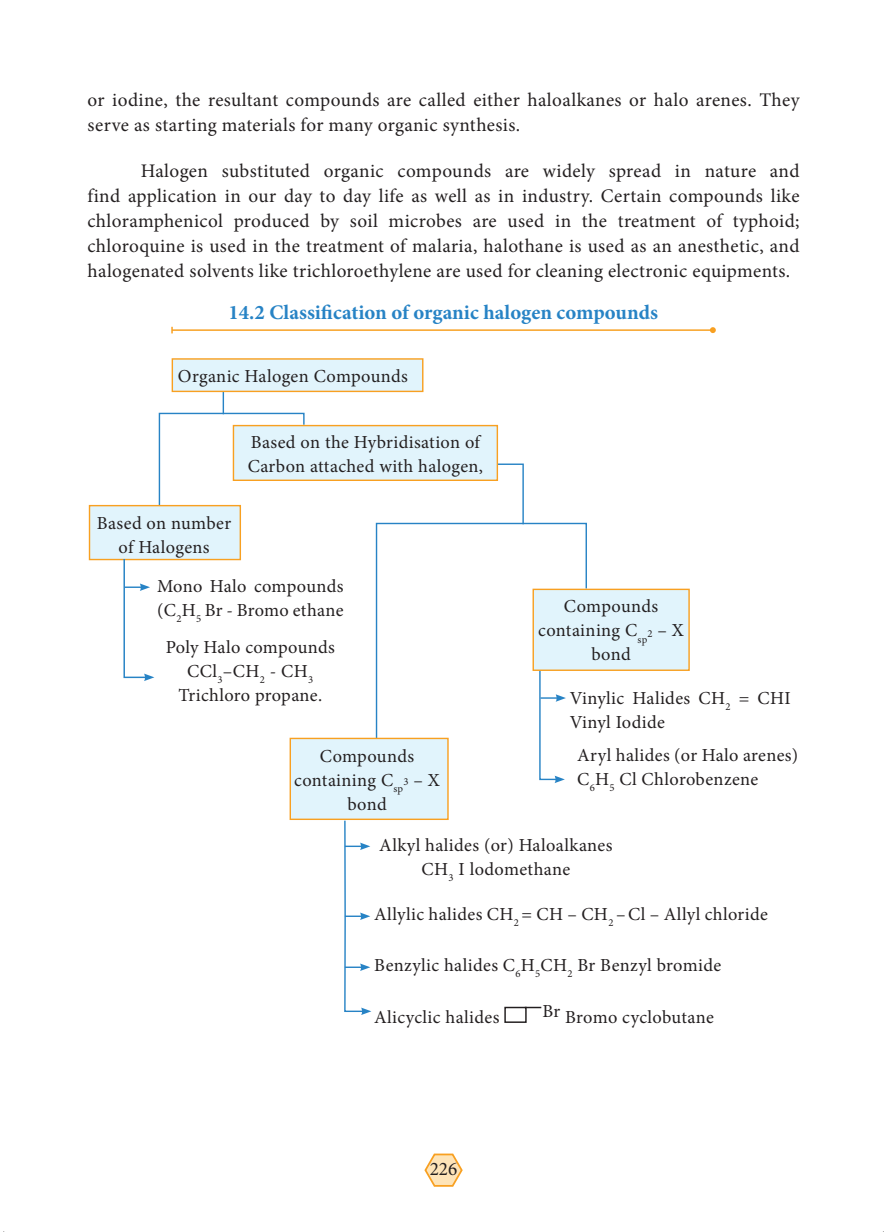
<style>
.page{position:relative;width:891px;height:1232px;background:#fff}
.page>*{position:absolute;margin:0;border:0;box-sizing:border-box;transform-origin:0 0}
.t1{font:700 20.7px "Minion Pro";color:#2783c5}
.t2{font:19.2px/25px "Minion Pro";letter-spacing:.02em;color:#231f20}
.t3{font:18.3px/24px "Minion Pro";letter-spacing:.02em;color:#231f20;text-align:center}
.s1{font-size:10.65px}
</style>
<div class="page">
<svg style="left:424px;top:1153px;width:39px;height:34px"></svg>
<hr style="left:172px;top:329px;width:541px;height:2px;background:#f8a021">
<svg style="left:710px;top:327px;width:6px;height:6px"></svg>
<svg style="left:158px;top:391px;width:147px;height:114px"></svg>
<div style="left:89px;top:505px;width:152px;height:55px;background:#e1f4fc;border:1px solid #f8a021"></div>
<svg style="left:123px;top:558px;width:31px;height:123px"></svg>
<svg style="left:498px;top:463px;width:26px;height:59px"></svg>
<svg style="left:375px;top:522px;width:212px;height:215px"></svg>
<div style="left:290px;top:737px;width:159px;height:83px;background:#e1f4fc;border:1px solid #f8a021"></div>
<div style="left:532px;top:588px;width:158px;height:83px;background:#e1f4fc;border:1px solid #f8a021"></div>
<div style="left:504px;top:1006px;width:23px;height:17px;border:1px solid #231f20"></div>
<svg style="left:525px;top:1006px;width:16px;height:2px"></svg>
<svg style="left:538px;top:669px;width:28px;height:114px"></svg>
<svg style="left:343px;top:819px;width:28px;height:196px"></svg>
<div style="left:172px;top:358px;width:251px;height:34px;background:#e1f4fc;border:1px solid #f8a021"></div>
<div style="left:233px;top:425px;width:265px;height:56px;background:#e1f4fc;border:1px solid #f8a021"></div>
<p class="t2" style="left:88px;top:87px;width:714px">or iodine, the resultant compounds are called either haloalkanes or halo arenes. They serve as starting materials for many organic synthesis.</p>
<p class="t2" style="left:88px;top:158px;width:713px;text-align:justify;text-indent:53px">Halogen substituted organic compounds are widely spread in nature and find application in our day to day life as well as in industry. Certain compounds like chloramphenicol produced by soil microbes are used in the treatment of typhoid; chloroquine is used in the treatment of malaria, halothane is used as an anesthetic, and halogenated solvents like trichloroethylene are used for cleaning electronic equipments.</p>
<p class="t1" style="left:229px;top:297px;width:431px">14.2 Classification of organic halogen compounds</p>
<p class="t3" style="left:178px;top:364px;width:231px">Organic Halogen Compounds</p>
<p class="t3" style="left:248px;top:430px;width:237px;text-align:left">Based on the Hybridisation of<br>Carbon attached with halogen,</p>
<p class="t3" style="left:97px;top:511px;width:136px">Based on number of Halogens</p>
<p class="t3" style="left:157px;top:574px;width:188px;text-align:left">Mono Halo compounds (C<sub>2</sub>H<sub>5</sub> Br - Bromo ethane</p>
<p class="t3" style="left:166px;top:635px;width:171px">Poly Halo compounds<br>CCl<sub>3</sub>–CH<sub>2</sub> - CH<sub>3<br></sub>Trichloro propane.</p>
<p class="t3" style="left:294px;top:744px;width:147px">Compounds containing C<sub>sp</sub><span class="s1">3</span> – X bond</p>
<p class="t3" style="left:538px;top:595px;width:147px">Compounds containing C<sub>sp</sub><span class="s1">2</span> – X bond</p>
<p class="t3" style="left:570px;top:686px;width:223px;text-align:left">Vinylic Halides CH<sub>2</sub> = CHI<br>Vinyl Iodide</p>
<p class="t3" style="left:577px;top:743px;width:223px;text-align:left">Aryl halides (or Halo arenes)<br>C<sub>6</sub>H<sub>5</sub> Cl Chlorobenzene</p>
<p class="t3" style="left:379px;top:833px;width:235px">Alkyl halides (or) Haloalkanes</p>
<p class="t3" style="left:422px;top:857px;width:150px">CH<sub>3</sub> I lodomethane</p>
<p class="t3" style="left:374px;top:902px;width:395px">Allylic halides CH<sub>2</sub> = CH – CH<sub>2</sub> –Cl – Allyl chloride</p>
<p class="t3" style="left:374px;top:953px;width:349px">Benzylic halides C<sub>6</sub>H<sub>5</sub>CH<sub>2</sub> Br Benzyl bromide</p>
<p class="t3" style="left:374px;top:1005px;width:127px">Alicyclic halides</p>
<p class="t3" style="left:543px;top:999px;width:19px">Br</p>
<p class="t3" style="left:565px;top:1005px;width:150px">Bromo cyclobutane</p>
<p class="t2" style="left:430px;top:1156px;width:29px">226</p>
</div>
